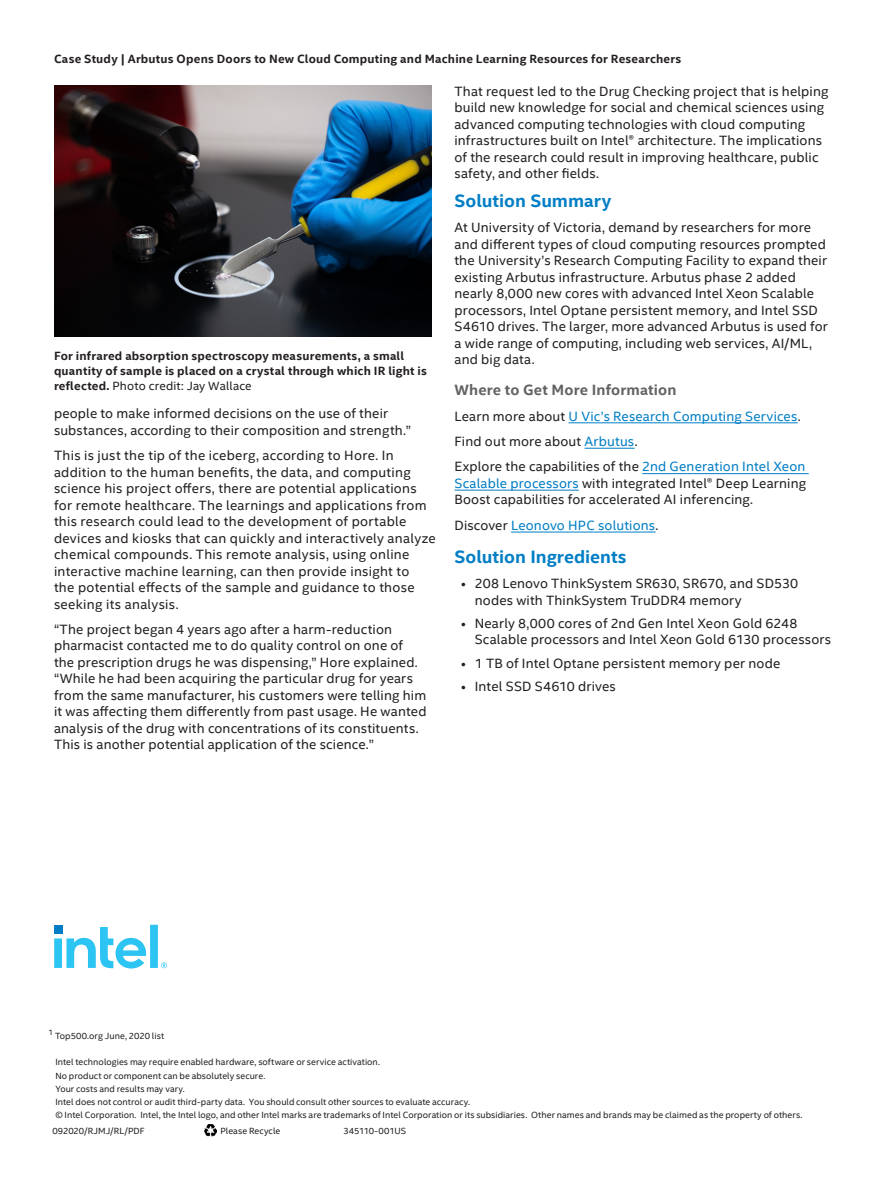
<style>
.page{position:relative;width:891px;height:1188px;background:#fff}
.page>*{position:absolute;margin:0;border:0;box-sizing:border-box;transform-origin:0 0}
.CopyHeaderBlue{font:700 18px "Intel Clear";color:#007ec5}
.CopyHeader2{font:700 15px "Intel Clear";letter-spacing:.01em;color:#636366}
.MainCopy___Caption{font:13.5px/16.5px "Intel Clear";letter-spacing:.015em;color:#231f20}
.MainCopy___Caption-2{font:13.5px "Intel Clear";letter-spacing:.01em;color:#007ec5}
.t1{font:700 12px/15px "Intel Clear";letter-spacing:.015em;color:#231f20}
.Lgl_-_Footnotes_and{font:9px "Intel Clear";letter-spacing:.005em;color:#231f20}
.Lgl_-_Footnotes_and-2{font:7.8px "Intel Clear";color:#231f20}
.s1{font-weight:400}
.s2{color:#231f20}
.s3{color:#007ec5}
</style>
<div class="page">
<svg style="left:54px;top:925px;width:113px;height:44px"></svg>
<svg style="left:204px;top:1125px;width:13px;height:12px"></svg>
<hr style="left:569px;top:422px;width:229px;height:1px;background:#007ec5">
<hr style="left:585px;top:448px;width:50px;height:1px;background:#007ec5">
<hr style="left:642px;top:473px;width:167px;height:1px;background:#007ec5">
<hr style="left:454px;top:490px;width:125px;height:1px;background:#007ec5">
<hr style="left:511px;top:532px;width:145px;height:1px;background:#007ec5">
<img style="left:54px;top:85px;width:377px;height:252px">
<p class="t1" style="left:54px;top:52px;width:629px">Case Study | Arbutus Opens Doors to New Cloud Computing and Machine Learning Resources for Researchers</p>
<p class="t1" style="left:54px;top:348px;width:374px">For infrared absorption spectroscopy measurements, a small quantity of sample is placed on a crystal through which IR light is reflected. <span class="s1">Photo credit: Jay Wallace</span></p>
<p class="MainCopy___Caption" style="left:54px;top:405px;width:359px">people to make informed decisions on the use of their substances, according to their composition and strength.”</p>
<p class="MainCopy___Caption" style="left:54px;top:447px;width:383px">This is just the tip of the iceberg, according to Hore. In addition to the human benefits, the data, and computing science his project offers, there are potential applications for remote healthcare. The learnings and applications from this research could lead to the development of portable devices and kiosks that can quickly and interactively analyze chemical compounds. This remote analysis, using online interactive machine learning, can then provide insight to<br>the potential effects of the sample and guidance to those seeking its analysis.</p>
<p class="MainCopy___Caption" style="left:54px;top:621px;width:374px">“The project began 4 years ago after a harm-reduction pharmacist contacted me to do quality control on one of the prescription drugs he was dispensing,” Hore explained. “While he had been acquiring the particular drug for years from the same manufacturer, his customers were telling him it was affecting them differently from past usage. He wanted analysis of the drug with concentrations of its constituents.<br>This is another potential application of the science.”</p>
<p class="MainCopy___Caption" style="left:454px;top:82px;width:376px">That request led to the Drug Checking project that is helping build new knowledge for social and chemical sciences using advanced computing technologies with cloud computing infrastructures built on Intel® architecture. The implications of the research could result in improving healthcare, public safety, and other fields.</p>
<p class="CopyHeaderBlue" style="left:454px;top:189px;width:158px">Solution Summary</p>
<p class="MainCopy___Caption" style="left:454px;top:219px;width:375px">At University of Victoria, demand by researchers for more and different types of cloud computing resources prompted the University’s Research Computing Facility to expand their existing Arbutus infrastructure. Arbutus phase 2 added nearly 8,000 new cores with advanced Intel Xeon Scalable processors, Intel Optane persistent memory, and Intel SSD S4610 drives. The larger, more advanced Arbutus is used for a wide range of computing, including web services, AI/ML, and big data.</p>
<p class="CopyHeader2" style="left:454px;top:381px;width:223px">Where to Get More Information</p>
<p class="MainCopy___Caption-2" style="left:454px;top:407px;width:348px"><span class="s2">Learn more about</span> U Vic’s Research Computing Services<span class="s2">.</span></p>
<p class="MainCopy___Caption" style="left:454px;top:433px;width:185px">Find out more about <span class="s3">Arbutus</span>.</p>
<p class="MainCopy___Caption" style="left:454px;top:458px;width:353px;text-align:justify">Explore the capabilities of the <span class="s3">2nd Generation Intel Xeon Scalable processors</span> with integrated Intel® Deep Learning Boost capabilities for accelerated AI inferencing.</p>
<p class="MainCopy___Caption-2" style="left:454px;top:516px;width:206px"><span class="s2">Discover</span> Leonovo HPC solutions<span class="s2">.</span></p>
<p class="CopyHeaderBlue" style="left:454px;top:545px;width:174px">Solution Ingredients</p>
<p class="MainCopy___Caption" style="left:475px;top:575px;width:325px;text-indent:-14px">• 208 Lenovo ThinkSystem SR630, SR670, and SD530 nodes with ThinkSystem TruDDR4 memory</p>
<p class="MainCopy___Caption" style="left:475px;top:614px;width:358px;text-indent:-14px">• Nearly 8,000 cores of 2nd Gen Intel Xeon Gold 6248<br>Scalable processors and Intel Xeon Gold 6130 processors</p>
<p class="MainCopy___Caption" style="left:461px;top:654px;width:321px">• 1 TB of Intel Optane persistent memory per node</p>
<p class="MainCopy___Caption" style="left:461px;top:677px;width:156px">• Intel SSD S4610 drives</p>
<p class="Lgl_-_Footnotes_and-2" style="left:49px;top:1027px;width:6px">1</p>
<p class="Lgl_-_Footnotes_and" style="left:55px;top:1030px;width:111px">Top500.org June, 2020 list</p>
<p class="Lgl_-_Footnotes_and" style="left:55px;top:1056px;width:326px">Intel technologies may require enabled hardware, software or service activation.</p>
<p class="Lgl_-_Footnotes_and" style="left:55px;top:1069px;width:211px">No product or component can be absolutely secure.</p>
<p class="Lgl_-_Footnotes_and" style="left:55px;top:1082px;width:131px">Your costs and results may vary.</p>
<p class="Lgl_-_Footnotes_and" style="left:55px;top:1096px;width:416px">Intel does not control or audit third-party data. You should consult other sources to evaluate accuracy.</p>
<p class="Lgl_-_Footnotes_and" style="left:55px;top:1109px;width:749px">© Intel Corporation. Intel, the Intel logo, and other Intel marks are trademarks of Intel Corporation or its subsidiaries. Other names and brands may be claimed as the property of others.</p>
<p class="Lgl_-_Footnotes_and" style="left:52px;top:1125px;width:94px">092020/RJMJ/RL/PDF</p>
<p class="Lgl_-_Footnotes_and" style="left:220px;top:1125px;width:61px">Please Recycle</p>
<p class="Lgl_-_Footnotes_and" style="left:343px;top:1125px;width:64px">345110-001US</p>
</div>
